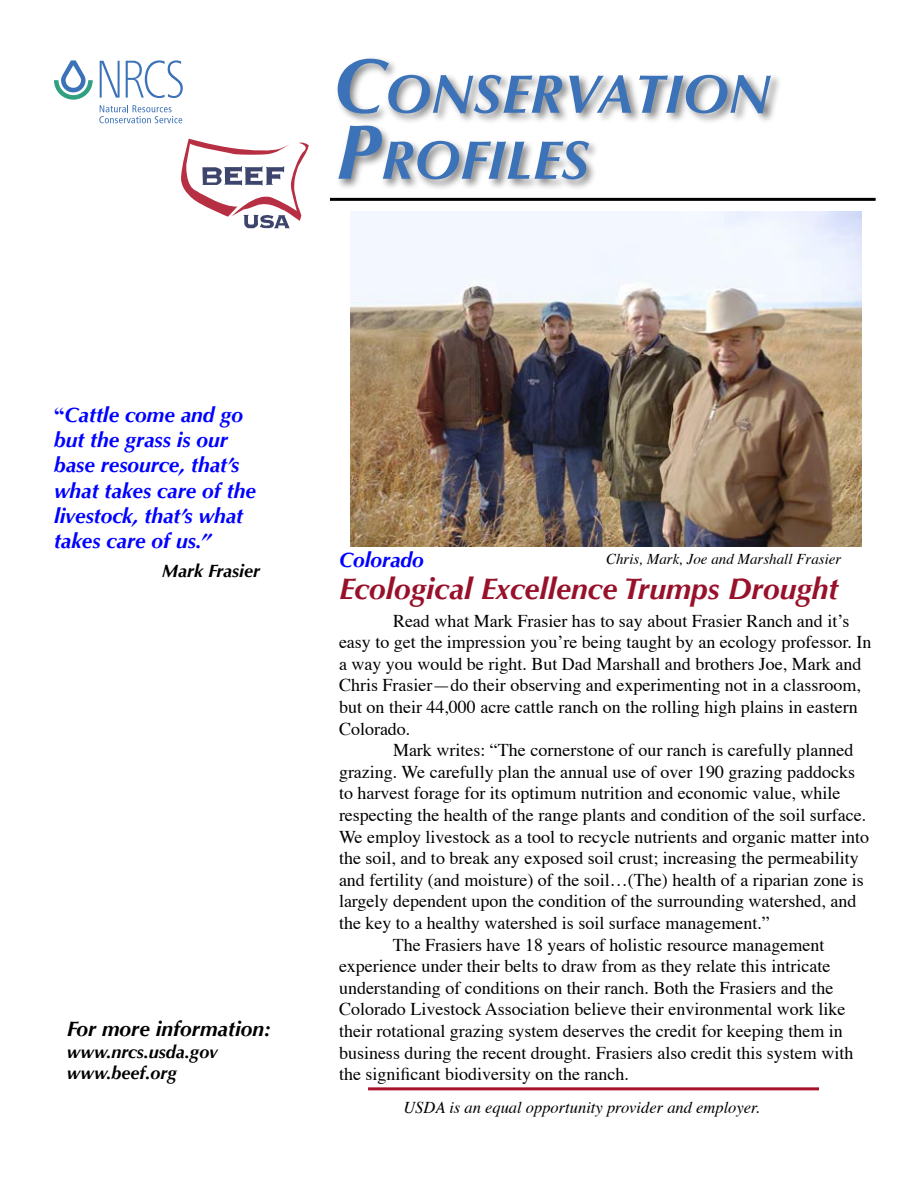
<style>
.page{position:relative;width:918px;height:1188px;background:#fff}
.page>*{position:absolute;margin:0;border:0;box-sizing:border-box;transform-origin:0 0}
.t1{font:italic 700 54.6px "Optima";color:#3c72b7}
.Teaser{font:italic 700 30px "Optima";color:#98112a}
.Teaser-2{font:italic 700 21px/25.2px "Optima";color:#00f}
.t2{font:italic 700 21px "Optima";color:#000}
.t3{font:18px/21.6px "Times";color:#000}
.t4{font:italic 700 18px "Optima";color:#000}
.t5{font:italic 16.5px "Times";color:#000}
.t6{font:italic 15px "Times";color:#000}
.s1{font-size:78px}
.s2{font-family:"Times New Roman";font-style:normal}
</style>
<div class="page">
<hr style="left:368px;top:1087px;width:451px;height:3px;background:#a9122a">
<div style="left:334px;top:54px;width:449px;height:139px;background:#000;opacity:.5"></div>
<hr style="left:330px;top:198px;width:546px;height:3px;background:#000">
<svg style="left:54px;top:60px;width:39px;height:40px"></svg>
<svg style="left:100px;top:61px;width:20px;height:37px"></svg>
<svg style="left:126px;top:60px;width:57px;height:38px"></svg>
<svg style="left:99px;top:105px;width:83px;height:18px"></svg>
<svg style="left:181px;top:139px;width:128px;height:89px"></svg>
<img style="left:351px;top:212px;width:510px;height:335px">
<p class="t1" style="left:333px;top:62px;width:439px"><span class="s1">C</span>ONSERVATION</p>
<p class="t1" style="left:336px;top:128px;width:255px"><span class="s1">P</span>ROFILES</p>
<p class="Teaser-2" style="left:54px;top:402px;width:203px"><span class="s2">“</span>Cattle come and go but the grass is our base resource, that’s what takes care of the livestock, that’s what takes care of us.”</p>
<p class="t4" style="left:162px;top:560px;width:100px">Mark Frasier</p>
<p class="t2" style="left:67px;top:1017px;width:206px">For more information:</p>
<p class="t4" style="left:67px;top:1041px;width:152px">www.nrcs.usda.gov</p>
<p class="t4" style="left:67px;top:1063px;width:112px">www.beef.org</p>
<p class="Teaser-2" style="left:339px;top:548px;width:86px">Colorado</p>
<p class="t6" style="left:606px;top:550px;width:237px">Chris, Mark, Joe and Marshall Frasier</p>
<p class="Teaser" style="left:339px;top:571px;width:501px">Ecological Excellence Trumps Drought</p>
<p class="t3" style="left:339px;top:611px;width:534px;text-indent:54px">Read what Mark Frasier has to say about Frasier Ranch and itʼs easy to get the impression youʼre being taught by an ecology professor. In a way you would be right. But Dad Marshall and brothers Joe, Mark and Chris Frasier—do their observing and experimenting not in a classroom, but on their 44,000 acre cattle ranch on the rolling high plains in eastern Colorado.</p>
<p class="t3" style="left:339px;top:740px;width:532px;text-indent:54px">Mark writes: “The cornerstone of our ranch is carefully planned grazing. We carefully plan the annual use of over 190 grazing paddocks to harvest forage for its optimum nutrition and economic value, while respecting the health of the range plants and condition of the soil surface.<br>We employ livestock as a tool to recycle nutrients and organic matter into the soil, and to break any exposed soil crust; increasing the permeability and fertility (and moisture) of the soil…(The) health of a riparian zone is largely dependent upon the condition of the surrounding watershed, and the key to a healthy watershed is soil surface management.”</p>
<p class="t3" style="left:339px;top:935px;width:516px;text-indent:54px">The Frasiers have 18 years of holistic resource management experience under their belts to draw from as they relate this intricate understanding of conditions on their ranch. Both the Frasiers and the Colorado Livestock Association believe their environmental work like their rotational grazing system deserves the credit for keeping them in business during the recent drought. Frasiers also credit this system with the significant biodiversity on the ranch.</p>
<p class="t5" style="left:403px;top:1097px;width:358px">USDA is an equal opportunity provider and employer.</p>
</div>
